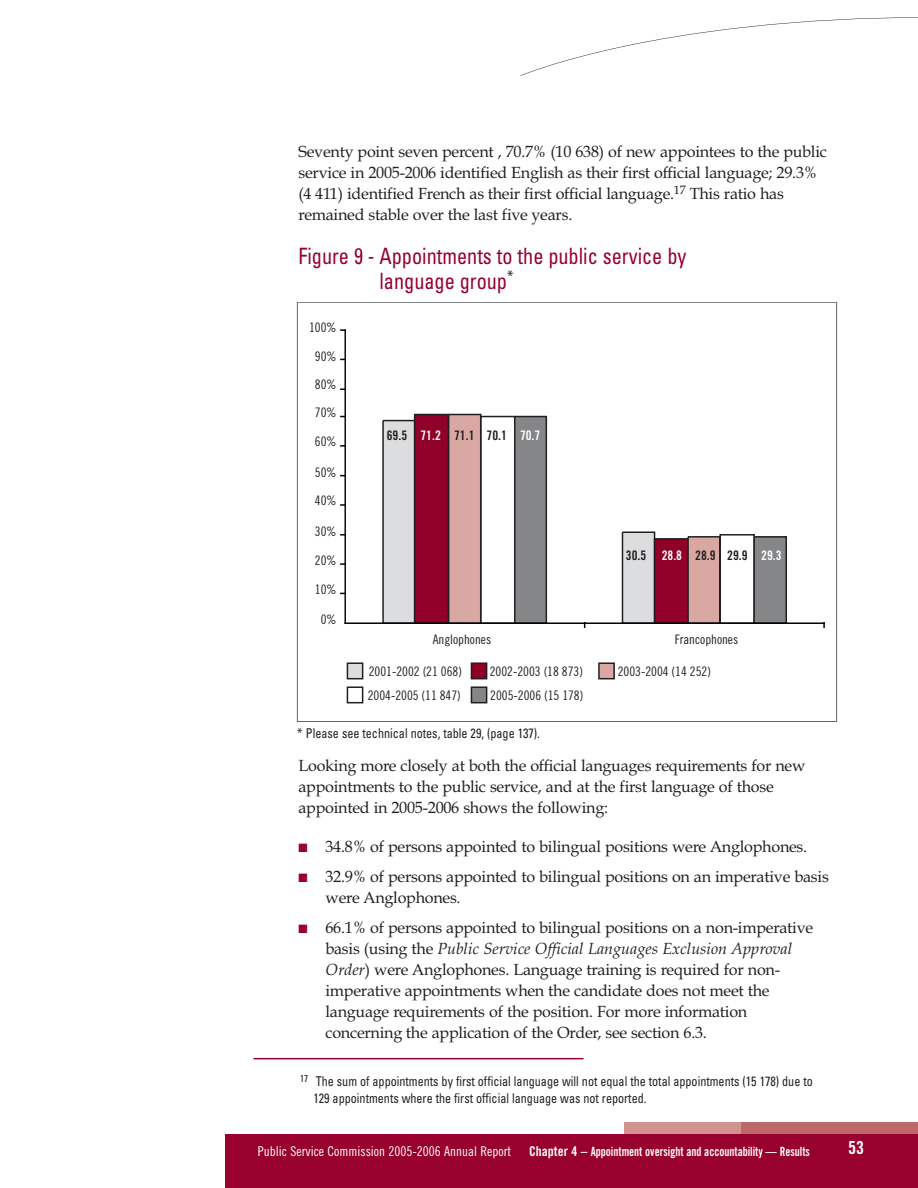
<style>
.page{position:relative;width:918px;height:1188px;background:#fff}
.page>*{position:absolute;margin:0;border:0;box-sizing:border-box;transform-origin:0 0}
.t1{font:condensed 22.5px/25.5px "Univers";color:#98002e;scale:.9 1}
.t2{font:18px "Trade Gothic Bold Cond Twenty";color:#fff}
.t3{font:16.2px/21px "Book Antiqua";letter-spacing:-.015em;color:#231f20}
.t4{font:condensed 13.5px/16.5px "Univers";color:#231f20;scale:.9 1}
.t5{font:13.5px "Trade Gothic Cond Eighteen";color:#fff}
.t6{font:13.2px "Trade Gothic Cond Eighteen";color:#231f20}
.t7{font:13.2px "Trade Gothic Bold Cond Twenty";color:#231f20}
.t8{font:13.2px "Trade Gothic Bold Cond Twenty";color:#fff}
.t9{font:12.75px "Trade Gothic Bold Cond Twenty";color:#fff;scale:.89 1}
.s1{color:#98002e}
.s2{font-style:italic}
.s3{font-size:13.5px}
</style>
<div class="page">
<div style="left:625px;top:1123px;width:293px;height:11px;background:#d2928f"></div>
<div style="left:742px;top:1123px;width:176px;height:11px;background:#be6769"></div>
<hr style="left:254px;top:1058px;width:330px;height:1px;background:#98002e">
<div style="left:225px;top:1134px;width:693px;height:54px;background:#98002e"></div>
<svg style="left:520px;top:17px;width:398px;height:59px"></svg>
<div style="left:383px;top:421px;width:32px;height:202px;background:#dcddde"></div>
<div style="left:382px;top:420px;width:33px;height:204px;border:2px solid #231f20"></div>
<div style="left:415px;top:415px;width:34px;height:208px;background:#900027"></div>
<div style="left:414px;top:414px;width:35px;height:210px;border:2px solid #231f20"></div>
<div style="left:449px;top:415px;width:32px;height:208px;background:#daa8a2"></div>
<div style="left:448px;top:414px;width:33px;height:210px;border:2px solid #231f20"></div>
<svg style="left:479px;top:415px;width:276px;height:210px"></svg>
<div style="left:515px;top:417px;width:31px;height:206px;background:#848688"></div>
<div style="left:514px;top:416px;width:33px;height:208px;border:2px solid #231f20"></div>
<div style="left:754px;top:537px;width:32px;height:86px;background:#848688"></div>
<div style="left:753px;top:536px;width:34px;height:88px;border:2px solid #231f20"></div>
<hr style="left:345px;top:330px;width:1px;height:293px;background:#020303">
<hr style="left:345px;top:622px;width:479px;height:2px;background:#020303">
<div style="left:347px;top:663px;width:16px;height:16px;background:#dcddde"></div>
<div style="left:347px;top:662px;width:16px;height:17px;border:2px solid #231f20"></div>
<div style="left:347px;top:686px;width:16px;height:17px;border:2px solid #231f20"></div>
<div style="left:471px;top:663px;width:16px;height:16px;background:#900027"></div>
<div style="left:471px;top:662px;width:16px;height:17px;border:2px solid #231f20"></div>
<div style="left:471px;top:687px;width:16px;height:16px;background:#848688"></div>
<div style="left:471px;top:686px;width:16px;height:17px;border:2px solid #231f20"></div>
<div style="left:599px;top:663px;width:15px;height:16px;background:#daa8a2"></div>
<div style="left:598px;top:662px;width:17px;height:17px;border:2px solid #231f20"></div>
<p class="t3" style="left:298px;top:143px;width:530px">Seventy point seven percent , 70.7% (10 638) of new appointees to the public service in 2005-2006 identified English as their first official language; 29.3% (4 411) identified French as their first official language.<sup>17</sup> This ratio has remained stable over the last five years.</p>
<h1 class="t1" style="left:380px;top:245px;width:343px;text-indent:-81px">Figure 9 - Appointments to the public service by language group<sup>*</sup></h1>
<p class="t6" style="left:309px;top:322px;width:29px">100%</p>
<p class="t6" style="left:315px;top:351px;width:23px">90%</p>
<p class="t6" style="left:315px;top:379px;width:23px">80%</p>
<p class="t6" style="left:315px;top:407px;width:23px">70%</p>
<p class="t6" style="left:315px;top:436px;width:23px">60%</p>
<p class="t6" style="left:315px;top:467px;width:23px">50%</p>
<p class="t6" style="left:315px;top:495px;width:23px">40%</p>
<p class="t6" style="left:315px;top:526px;width:23px">30%</p>
<p class="t6" style="left:315px;top:556px;width:23px">20%</p>
<p class="t6" style="left:315px;top:585px;width:23px">10%</p>
<p class="t6" style="left:321px;top:614px;width:18px">0%</p>
<p class="t7" style="left:387px;top:430px;width:22px">69.5</p>
<p class="t8" style="left:421px;top:430px;width:22px">71.2</p>
<p class="t7" style="left:454px;top:430px;width:22px">71.1</p>
<p class="t7" style="left:487px;top:430px;width:22px">70.1</p>
<p class="t8" style="left:520px;top:430px;width:22px">70.7</p>
<p class="t7" style="left:626px;top:551px;width:22px">30.5</p>
<p class="t8" style="left:662px;top:551px;width:22px">28.8</p>
<p class="t7" style="left:695px;top:551px;width:22px">28.9</p>
<p class="t7" style="left:727px;top:551px;width:22px">29.9</p>
<p class="t6" style="left:433px;top:634px;width:60px">Anglophones</p>
<p class="t6" style="left:675px;top:634px;width:65px">Francophones</p>
<p class="t6" style="left:369px;top:667px;width:95px">2001-2002 (21 068)</p>
<p class="t6" style="left:490px;top:667px;width:95px">2002-2003 (18 873)</p>
<p class="t6" style="left:618px;top:667px;width:95px">2003-2004 (14 252)</p>
<p class="t6" style="left:368px;top:691px;width:95px">2004-2005 (11 847)</p>
<p class="t6" style="left:490px;top:691px;width:95px">2005-2006 (15 178)</p>
<p class="t4" style="left:297px;top:726px;width:271px">* Please see technical notes, table 29, (page 137).</p>
<p class="t8" style="left:761px;top:551px;width:22px">29.3</p>
<p class="t3" style="left:298px;top:757px;width:508px">Looking more closely at both the official languages requirements for new appointments to the public service, and at the first language of those appointed in 2005-2006 shows the following:</p>
<p class="t3" style="left:298px;top:838px;width:510px"><span class="s1">■</span> 34.8% of persons appointed to bilingual positions were Anglophones.</p>
<p class="t3" style="left:326px;top:868px;width:505px;text-indent:-27px"><span class="s1">■</span> 32.9% of persons appointed to bilingual positions on an imperative basis were Anglophones.</p>
<p class="t3" style="left:326px;top:919px;width:489px;text-indent:-27px"><span class="s1">■</span> 66.1% of persons appointed to bilingual positions on a non-imperative basis (using the <span class="s2">Public Service Official Languages Exclusion Approval Order</span>) were Anglophones. Language training is required for non&shy;imperative appointments when the candidate does not meet the language requirements of the position. For more information concerning the application of the Order, see section 6.3.</p>
<p class="t4" style="left:313px;top:1075px;width:556px;text-indent:-13px"><sup>17</sup> The sum of appointments by first official language will not equal the total appointments (15 178) due to<br>129 appointments where the first official language was not reported.</p>
<p class="t5" style="left:258px;top:1146px;width:255px">Public Service Commission 2005-2006 Annual Report</p>
<p class="t9" style="left:529px;top:1147px;width:317px"><span class="s3">Chapter 4 –</span> Appointment oversight and accountability — Results</p>
<p class="t2" style="left:848px;top:1141px;width:17px">53</p>
</div>
